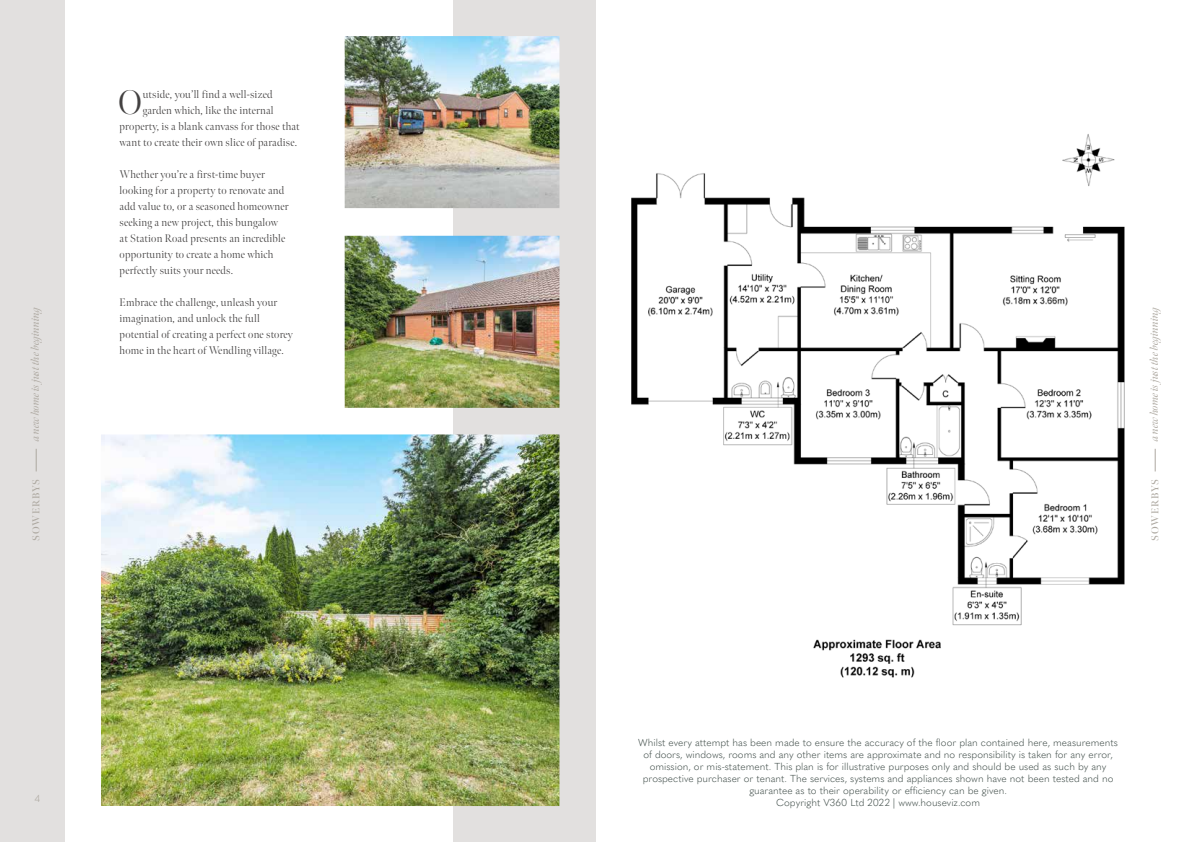
<style>
.page{position:relative;width:1191px;height:842px;background:#fff}
.page>*{position:absolute;margin:0;border:0;box-sizing:border-box;transform-origin:0 0}
.t1{font:300 34px "Meno Banner";color:#434141}
.t2{font:300 11px/16px "Meno Banner";letter-spacing:.02em;color:#434141}
.t3{font:italic 11px "Meno Banner";letter-spacing:-.01em;color:#ada8a0}
.t4{font:300 10px/12px "Quasimoda";color:#3e4b47;text-align:center}
.t5{font:600 10px "Meno Banner";letter-spacing:.08em;color:#ada8a0}
.t6{font:300 10px "Quasimoda";color:#ada8a0}
</style>
<div class="page">
<div style="left:0;top:0;width:595px;height:842px;background:#e2e0df"></div>
<svg style="left:1155px;top:449px;width:1px;height:22px"></svg>
<svg style="left:36px;top:449px;width:1px;height:22px"></svg>
<img style="left:631px;top:134px;width:494px;height:544px">
<div style="left:65px;top:0;width:387px;height:842px;background:#fff"></div>
<img style="left:345px;top:36px;width:214px;height:172px">
<img style="left:345px;top:236px;width:214px;height:172px">
<img style="left:101px;top:434px;width:458px;height:372px">
<p class="t3" style="left:29px;top:441px;width:138px;rotate:-90deg">a new home is just the beginning</p>
<p class="t5" style="left:30px;top:541px;width:63px;rotate:-90deg">SOWERBYS</p>
<p class="t2" style="left:120px;top:86px;width:182px;text-align:center">utside, you’ll find a well-sized<br>garden which, like the internal<br>property, is a blank canvass for those that want to create their own slice of paradise.</p>
<p class="t2" style="left:120px;top:166px;width:170px">Whether you’re a first-time buyer looking for a property to renovate and add value to, or a seasoned homeowner seeking a new project, this bungalow at Station Road presents an incredible opportunity to create a home which perfectly suits your needs.</p>
<p class="t2" style="left:120px;top:295px;width:175px">Embrace the challenge, unleash your imagination, and unlock the full potential of creating a perfect one storey home in the heart of Wendling village.</p>
<h1 class="t1" style="left:118px;top:82px;width:25px">O</h1>
<p class="t6" style="left:35px;top:791px;width:7px">4</p>
<p class="t3" style="left:1147px;top:441px;width:138px;rotate:-90deg">a new home is just the beginning</p>
<p class="t5" style="left:1149px;top:541px;width:63px;rotate:-90deg">SOWERBYS</p>
<p class="t4" style="left:638px;top:735px;width:481px">Whilst every attempt has been made to ensure the accuracy of the floor plan contained here, measurements of doors, windows, rooms and any other items are approximate and no responsibility is taken for any error, omission, or mis-statement. This plan is for illustrative purposes only and should be used as such by any prospective purchaser or tenant. The services, systems and appliances shown have not been tested and no guarantee as to their operability or efficiency can be given.<br>Copyright V360 Ltd 2022 | www.houseviz.com</p>
</div>
